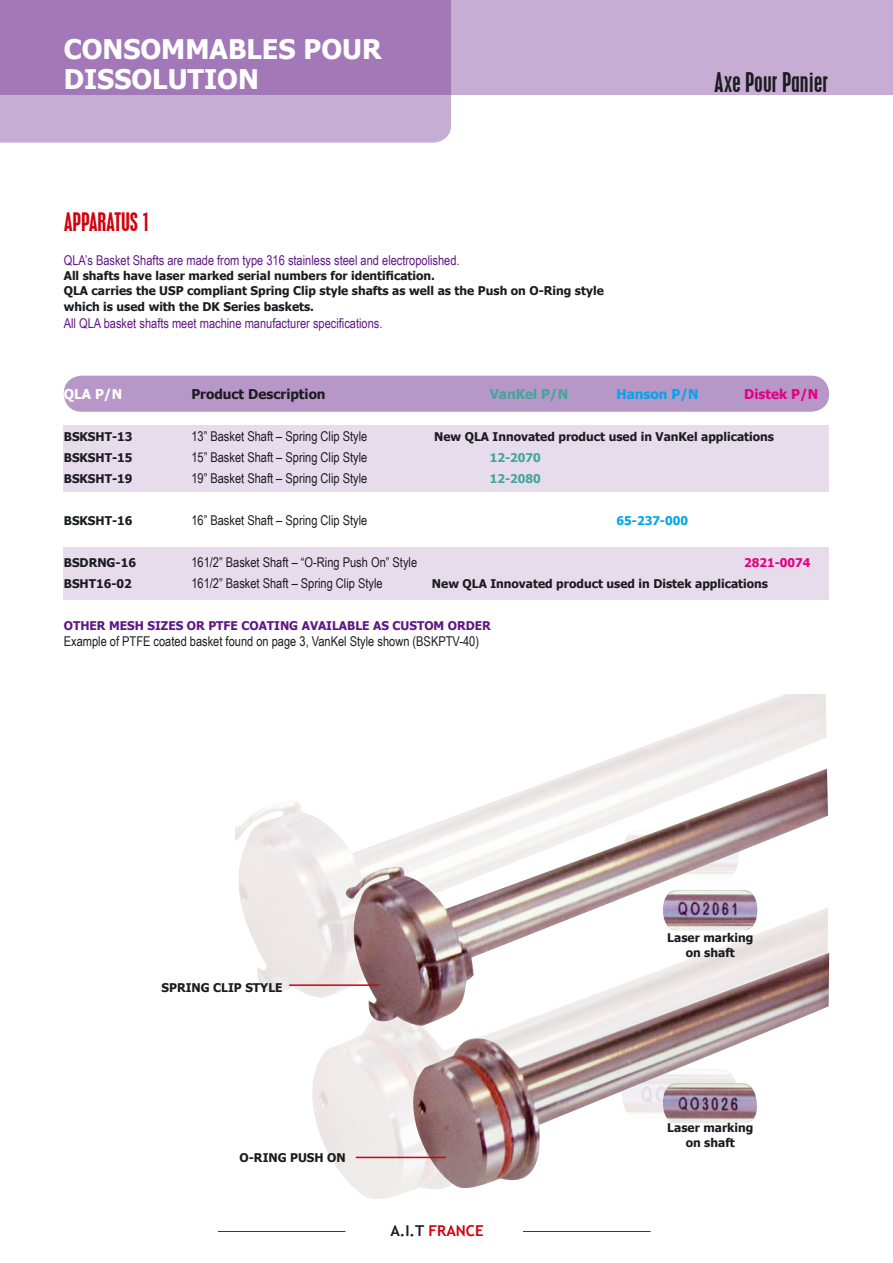
<style>
.page{position:relative;width:893px;height:1263px;background:#fff}
.page>*{position:absolute;margin:0;border:0;box-sizing:border-box;transform-origin:0 0}
.t1{font:700 27px/30px "Tahoma";color:#fff}
.t2{font:condensed 24px "Placard";letter-spacing:.01em;color:#1b1c20}
.t3{font:condensed 22.5px "Placard";color:#d1010e}
.t4{font:700 15px "Trebuchet MS";color:#d1010e}
.t5{font:13.5px "Arial Narrow";color:#1b1c20}
.t6{font:13.5px "Arial Narrow";color:#601685}
.t7{font:700 13.5px "Tahoma";color:#1b1c20}
.t8{font:700 13.5px "Tahoma";color:#44a69b}
.t9{font:700 13.5px "Tahoma";color:#00a6eb}
.t10{font:700 13.5px "Tahoma";color:#e40083}
.t11{font:700 13.5px "Tahoma";color:#fff}
.t12{font:700 12px/15px "Tahoma";color:#1b1c20;text-align:center}
.t13{font:700 12px "Tahoma";color:#601685}
.t14{font:700 12px "Tahoma";color:#44a69b}
.t15{font:700 12px "Tahoma";color:#00a6eb}
.t16{font:700 12px "Tahoma";color:#e40083}
.s1{color:#1b1c20}
</style>
<div class="page">
<div style="left:0;top:0;width:893px;height:95px;background:#c7add4"></div>
<svg style="left:0;top:0;width:451px;height:143px;background:#af8ac1"></svg>
<hr style="left:218px;top:1231px;width:127px;height:1px;background:#601685">
<hr style="left:523px;top:1231px;width:128px;height:1px;background:#601685">
<hr style="left:892px;top:0;width:1px;height:95px;background:#601685">
<img style="left:236px;top:694px;width:591px;height:505px">
<img style="left:341px;top:769px;width:488px;height:424px">
<div style="left:64px;top:547px;width:765px;height:53px;background:#e7dcec"></div>
<div style="left:64px;top:426px;width:765px;height:66px;background:#e7dcec"></div>
<div style="left:64px;top:376px;width:765px;height:36px;background:#b796c8;border-radius:18px"></div>
<hr style="left:289px;top:984px;width:90px;height:2px;background:#d1010e">
<hr style="left:356px;top:1157px;width:90px;height:1px;background:#d1010e">
<h1 class="t1" style="left:64px;top:32px;width:319px">CONSOMMABLES POUR<br>DISSOLUTION</h1>
<h3 class="t3" style="left:64px;top:208px;width:18px">Apparatus</h3>
<h3 class="t3" style="left:142px;top:208px;width:9px">1</h3>
<p class="t6" style="left:64px;top:250px;width:397px">QLA’s Basket Shafts are made from type 316 stainless steel and electropolished.</p>
<p class="t12" style="left:64px;top:267px;width:541px;text-align:left">All shafts have laser marked serial numbers for identification.<br>QLA carries the USP compliant Spring Clip style shafts as well as the Push on O-Ring style</p>
<p class="t12" style="left:64px;top:299px;width:252px">which is used with the DK Series baskets.</p>
<p class="t6" style="left:64px;top:313px;width:320px">All QLA basket shafts meet machine manufacturer specifications.</p>
<h2 class="t2" style="left:714px;top:68px;width:115px">Axe Pour Panier</h2>
<p class="t11" style="left:64px;top:384px;width:60px">QLA P/N</p>
<p class="t7" style="left:191px;top:384px;width:136px">Product Description</p>
<p class="t8" style="left:490px;top:384px;width:80px">VanKel P/N</p>
<p class="t9" style="left:617px;top:384px;width:83px">Hanson P/N</p>
<p class="t10" style="left:744px;top:384px;width:76px">Distek P/N</p>
<p class="t12" style="left:64px;top:428px;width:70px">BSKSHT-13</p>
<p class="t5" style="left:191px;top:426px;width:177px">13” Basket Shaft – Spring Clip Style</p>
<p class="t12" style="left:434px;top:428px;width:341px">New QLA Innovated product used in VanKel applications</p>
<p class="t12" style="left:64px;top:449px;width:70px">BSKSHT-15</p>
<p class="t5" style="left:191px;top:447px;width:177px">15” Basket Shaft – Spring Clip Style</p>
<p class="t14" style="left:490px;top:449px;width:53px">12-2070</p>
<p class="t12" style="left:64px;top:470px;width:70px">BSKSHT-19</p>
<p class="t5" style="left:191px;top:468px;width:177px">19” Basket Shaft – Spring Clip Style</p>
<p class="t14" style="left:490px;top:470px;width:53px">12-2080</p>
<p class="t12" style="left:64px;top:512px;width:70px">BSKSHT-16</p>
<p class="t5" style="left:191px;top:510px;width:177px">16” Basket Shaft – Spring Clip Style</p>
<p class="t15" style="left:617px;top:512px;width:73px">65-237-000</p>
<p class="t12" style="left:64px;top:554px;width:74px">BSDRNG-16</p>
<p class="t5" style="left:191px;top:552px;width:227px">161/2” Basket Shaft – “O-Ring Push On” Style</p>
<p class="t16" style="left:744px;top:554px;width:68px">2821-0074</p>
<p class="t12" style="left:64px;top:575px;width:70px">BSHT16-02</p>
<p class="t5" style="left:191px;top:573px;width:193px">161/2” Basket Shaft – Spring Clip Style</p>
<p class="t12" style="left:432px;top:575px;width:338px">New QLA Innovated product used in Distek applications</p>
<p class="t13" style="left:64px;top:617px;width:429px">OTHER MESH SIZES OR PTFE COATING AVAILABLE AS CUSTOM ORDER</p>
<p class="t5" style="left:64px;top:632px;width:417px">Example of PTFE coated basket found on page 3, VanKel Style shown (BSKPTV-40)</p>
<p class="t12" style="left:162px;top:979px;width:122px">SPRING CLIP STYLE</p>
<p class="t12" style="left:240px;top:1149px;width:108px">O-RING PUSH ON</p>
<p class="t4" style="left:390px;top:1221px;width:95px"><span class="s1">A.I.T</span> FRANCE</p>
<p class="t12" style="left:667px;top:929px;width:88px">Laser marking on shaft</p>
<p class="t12" style="left:667px;top:1119px;width:88px">Laser marking on shaft</p>
</div>
